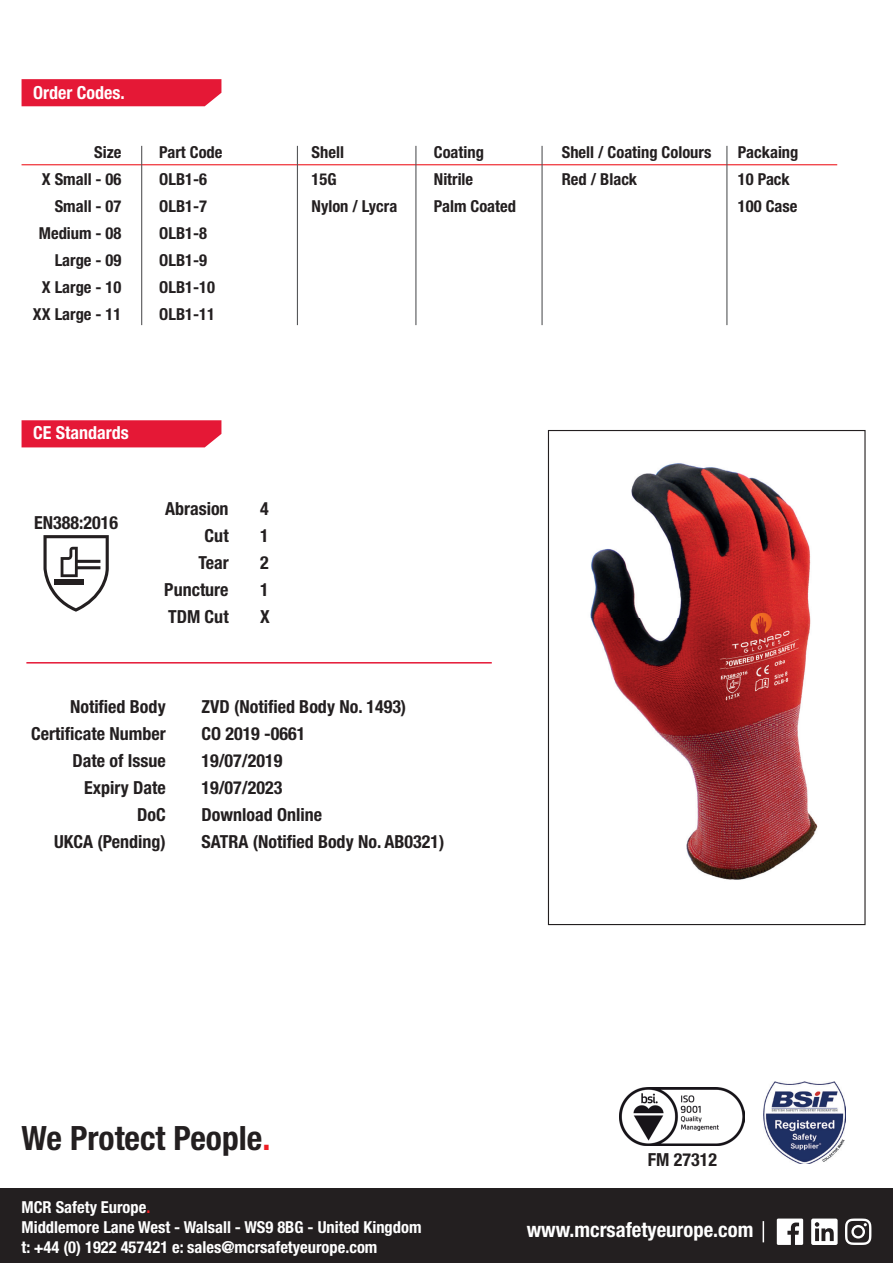
<style>
.page{position:relative;width:893px;height:1263px;background:#fff}
.page>*{position:absolute;margin:0;border:0;box-sizing:border-box;transform-origin:0 0}
.t1{font:700 condensed 33.6px "Helvetica Neue";color:#231f20}
.t2{font:700 condensed 20.7px "Helvetica Neue";color:#fff}
.t3{font:700 condensed 18px/27px "Helvetica Neue";color:#231f20;text-align:right}
.t4{font:700 condensed 18px "Helvetica Neue";color:#fff}
.t5{font:700 condensed 16.5px/27px "Helvetica Neue";color:#231f20}
.t6{font:700 condensed 16.5px/19.8px "Helvetica Neue";color:#fff}
.s1{color:#e51836}
.s2{color:#ee1d23}
</style>
<div class="page">
<div style="left:0;top:1189px;width:893px;height:74px;background:#231f20"></div>
<div style="left:22px;top:420px;width:199px;height:27px;background:#e51836"></div>
<div style="left:22px;top:79px;width:199px;height:27px;background:#e51836"></div>
<svg style="left:777px;top:1218px;width:26px;height:27px"></svg>
<svg style="left:811px;top:1218px;width:27px;height:27px"></svg>
<svg style="left:845px;top:1218px;width:26px;height:27px"></svg>
<svg style="left:763px;top:1221px;width:1px;height:21px"></svg>
<svg style="left:43px;top:535px;width:66px;height:77px"></svg>
<hr style="left:26px;top:662px;width:466px;height:1px;background:#e51836">
<hr style="left:22px;top:164px;width:815px;height:1px;background:#ee1d23">
<hr style="left:141px;top:146px;width:1px;height:179px;background:#57585a">
<hr style="left:297px;top:146px;width:1px;height:179px;background:#57585a">
<hr style="left:415px;top:146px;width:1px;height:179px;background:#57585a">
<hr style="left:541px;top:146px;width:2px;height:179px;background:#57585a">
<hr style="left:726px;top:146px;width:1px;height:179px;background:#57585a">
<img style="left:764px;top:1081px;width:81px;height:83px">
<img style="left:590px;top:463px;width:228px;height:417px">
<img style="left:620px;top:1087px;width:124px;height:58px">
<div style="left:548px;top:430px;width:318px;height:495px;border:1px solid #231f20"></div>
<p class="t4" style="left:33px;top:78px;width:93px">Order Codes.</p>
<p class="t5" style="left:312px;top:137px;width:87px">Shell<br>15G<br>Nylon / Lycra</p>
<p class="t5" style="left:434px;top:137px;width:84px">Coating<br>Nitrile<br>Palm Coated</p>
<p class="t5" style="left:33px;top:137px;width:90px;text-align:right">Size<br>X Small - 06<br>Small - 07<br>Medium - 08<br>Large - 09<br>X Large - 10<br>XX Large - 11</p>
<p class="t5" style="left:562px;top:137px;width:151px">Shell / Coating Colours<br>Red / Black</p>
<p class="t5" style="left:738px;top:137px;width:62px">Packaing<br>10 Pack<br>100 Case</p>
<p class="t5" style="left:159px;top:137px;width:65px">Part Code<br>OLB1-6<br>OLB1-7<br>OLB1-8<br>OLB1-9<br>OLB1-10<br>OLB1-11</p>
<p class="t4" style="left:33px;top:417px;width:101px">CE Standards<span class="s1">.</span></p>
<p class="t3" style="left:34px;top:508px;width:85px">EN388:2016</p>
<p class="t3" style="left:164px;top:494px;width:66px">Abrasion<br>Cut<br>Tear<br>Puncture<br>TDM Cut</p>
<p class="t3" style="left:260px;top:494px;width:11px;text-align:justify">4<br>1<br>2<br>1<br>X</p>
<p class="t3" style="left:31px;top:692px;width:136px">Notified Body<br>Certificate Number<br>Date of Issue<br>Expiry Date<br>DoC<br>UKCA (Pending)</p>
<p class="t3" style="left:201px;top:692px;width:244px;text-align:left">ZVD (Notified Body No. 1493)<br>CO 2019 -0661<br>19/07/2019<br>19/07/2023<br>Download Online<br>SATRA (Notified Body No. AB0321)</p>
<h1 class="t1" style="left:22px;top:1110px;width:250px">We Protect People<span class="s2">.</span></h1>
<p class="t6" style="left:22px;top:1196px;width:401px">MCR Safety Europe<span class="s2">.<br></span>Middlemore Lane West - Walsall - WS9 8BG - United Kingdom t: +44 (0) 1922 457421 e: sales@mcrsafetyeurope.com</p>
<p class="t3" style="left:648px;top:1144px;width:71px">FM 27312</p>
<p class="t2" style="left:527px;top:1212px;width:228px">www.mcrsafetyeurope.com</p>
</div>
